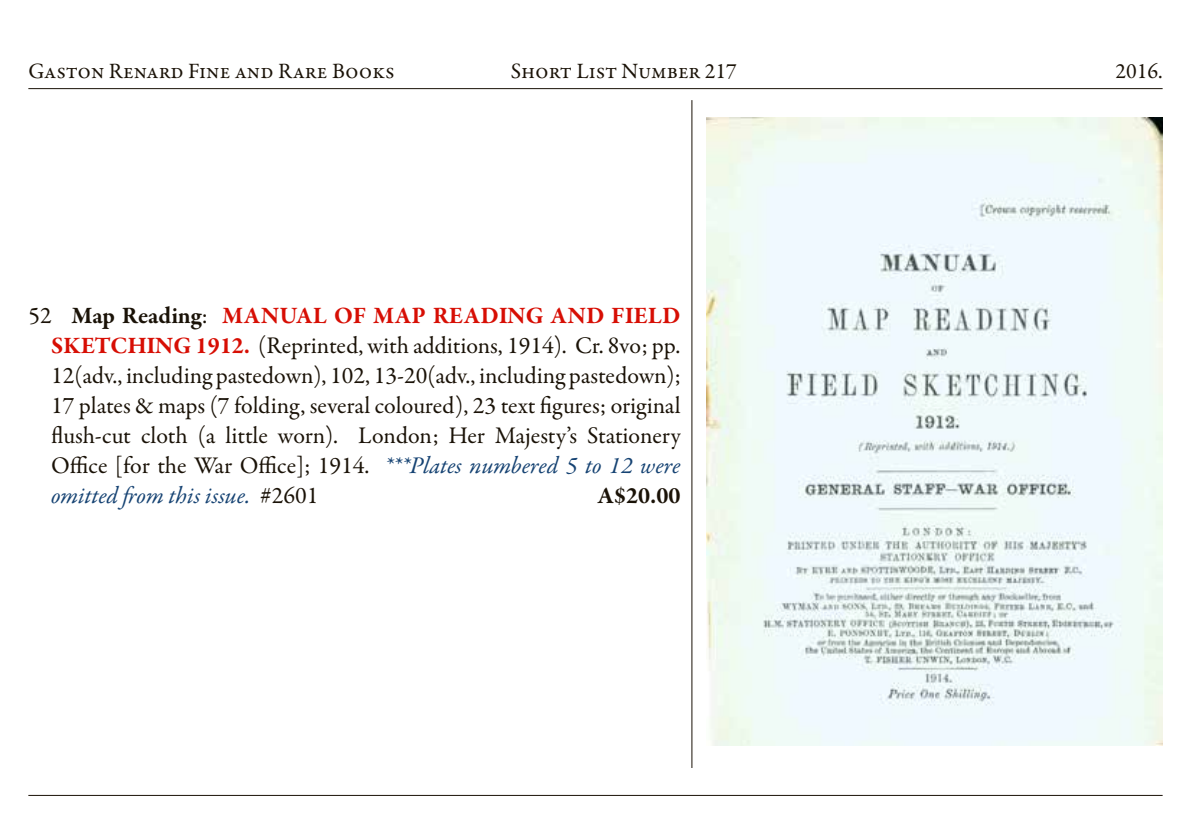
<style>
.page{position:relative;width:1191px;height:840px;background:#fff}
.page>*{position:absolute;margin:0;border:0;box-sizing:border-box;transform-origin:0 0}
.t1{font:24px/30px "Garamond Premr Pro";color:#1a1207;text-align:justify}
.t2{font:700 24px "Garamond Premr Pro";color:#1a1207}
.t3{font:22px "Garamond Premr Pro";color:#1a1207}
.s1{font-weight:700}
.s2{font-weight:700;color:#d70e04}
.s3{font-style:italic;color:#164373}
</style>
<div class="page">
<hr style="left:28px;top:88px;width:1134px;height:1px;background:#1a1207">
<hr style="left:28px;top:794px;width:1134px;height:1px;background:#1a1207">
<hr style="left:691px;top:100px;width:1px;height:667px;background:#1a1207">
<img style="left:706px;top:117px;width:456px;height:627px">
<p class="t3" style="left:28px;top:57px;width:368px">Gaston Renard Fine and Rare Books</p>
<p class="t3" style="left:511px;top:57px;width:228px">Short List Number 217</p>
<p class="t3" style="left:1115px;top:57px;width:49px">2016.</p>
<p class="t1" style="left:51px;top:300px;width:631px;text-indent:-23px">52 <span class="s1">Map Reading</span>: <span class="s2">MANUAL OF MAP READING AND FIELD SKETCHING 1912.</span> (Reprinted, with additions, 1914). Cr. 8vo; pp.<br>12(adv., including pastedown), 102, 13-20(adv., including pastedown); 17 plates &amp; maps (7 folding, several coloured), 23 text figures; original flush-cut cloth (a little worn). London; Her Majesty’s Stationery Office [for the War Office]; 1914. <span class="s3">***Plates numbered 5 to 12 were omitted from this issue.</span> #2601</p>
<p class="t2" style="left:598px;top:480px;width:84px">A$20.00</p>
</div>
